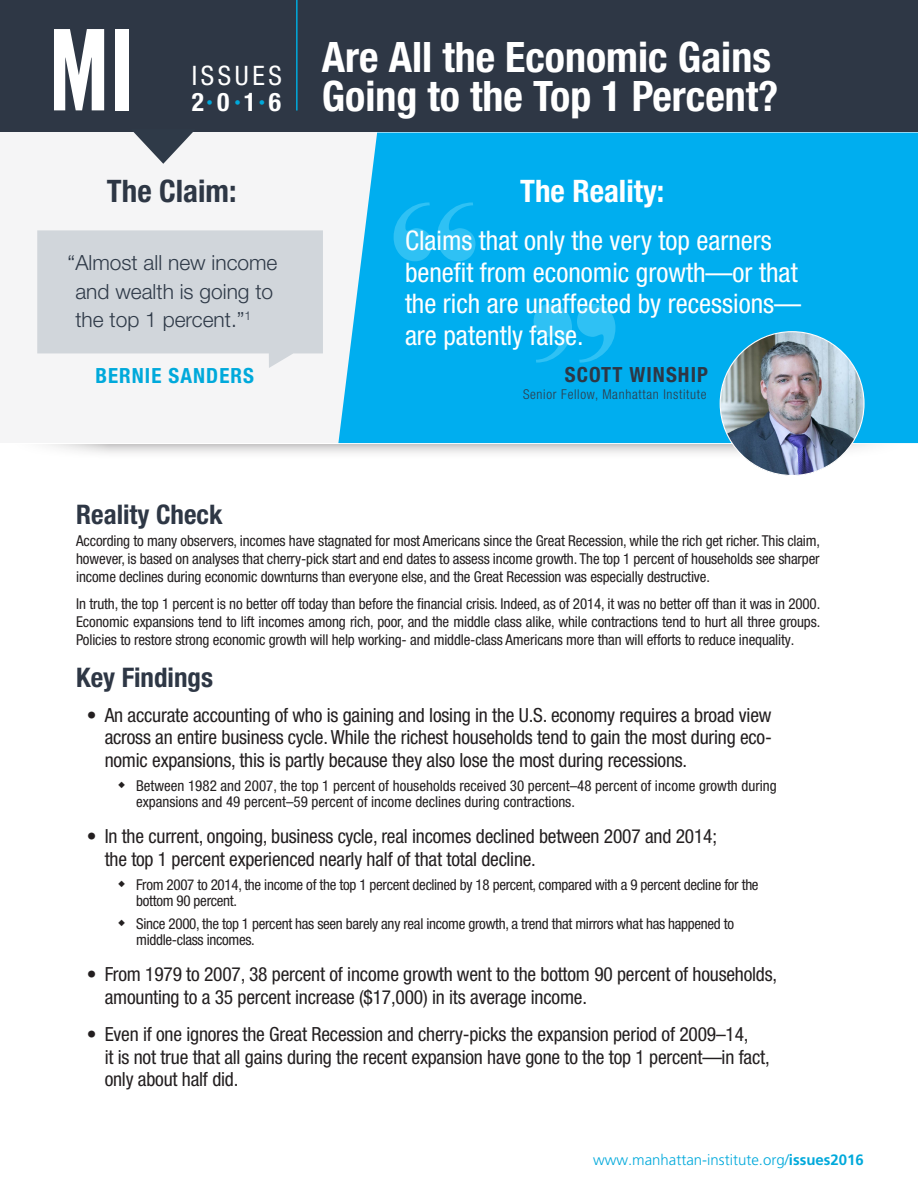
<style>
.page{position:relative;width:918px;height:1188px;background:#fff}
.page>*{position:absolute;margin:0;border:0;box-sizing:border-box;transform-origin:0 0}
.t1{font:700 120px "Giorgio Sans";color:#fff}
.t2{font:700 condensed 42px/39px "Helvetica Neue LT Pro";color:#fff}
.t3{font:700 condensed 31.05px "Helvetica Neue LT Pro";color:#fff}
.t4{font:700 condensed 31.05px "Helvetica Neue LT Pro";color:#2e3745}
.t5{font:condensed 27px/31.5px "Helvetica Neue LT Pro";color:#fff}
.t6{font:700 condensed 27px "Helvetica Neue LT Pro";color:#2e3745}
.t7{font:condensed 26.85px "Helvetica Neue LT Pro";letter-spacing:.135em;color:#fff}
.t8{font:700 condensed 25.5px "Helvetica Neue LT Pro";color:#fff}
.Top_Quote{font:300 21px/28.5px "Helvetica Neue LT Pro";color:#2f3a48}
.t9{font:700 condensed 21px "Helvetica Neue LT Pro";letter-spacing:.05em;color:#00a9db}
.t10{font:700 condensed 21px "Helvetica Neue LT Pro";letter-spacing:.05em;color:#2e3745}
.t11{font:condensed 19.5px/22.5px "Helvetica Neue LT Pro";letter-spacing:-.01em;color:#231f20}
.Main_Body{font:condensed 15px/18px "Helvetica Neue LT Pro";letter-spacing:-.01em;color:#231f20}
.t12{font:300 15px "Frutiger LT Pro";color:#00a9db}
.t13{font:300 condensed 13.5px "Helvetica Neue LT Pro";letter-spacing:.05em;color:#2f3a48}
.s1{font-weight:700}
</style>
<div class="page">
<div style="left:0;top:129px;width:918px;height:314px;background:#f5f5f6"></div>
<div style="left:1px;top:0;width:917px;height:131px;background:#2e3745"></div>
<svg style="left:131px;top:131px;width:65px;height:33px"></svg>
<hr style="left:296px;top:0;width:2px;height:111px;background:#00a9db">
<svg style="left:37px;top:230px;width:286px;height:138px;background:#d4d9dd"></svg>
<div style="left:338px;top:133px;width:580px;height:310px;background:#00aeef"></div>
<svg style="left:394px;top:202px;width:82px;height:59px;background:#18b7f1"></svg>
<svg style="left:534px;top:304px;width:81px;height:59px;background:#18b7f1"></svg>
<svg style="left:48px;top:444px;width:823px;height:18px"></svg>
<img style="left:720px;top:332px;width:144px;height:143px;border-radius:72px">
<p class="t1" style="left:51px;top:9px;width:82px">MI</p>
<p class="t7" style="left:192px;top:60px;width:92px">ISSUES</p>
<p class="t8" style="left:192px;top:86px;width:91px">2<sup>•</sup>0 <sup>•</sup>1<sup>•</sup>6</p>
<p class="t4" style="left:107px;top:173px;width:131px">The Claim:</p>
<p class="Top_Quote" style="left:75px;top:248px;width:204px;text-indent:-8px">“Almost all new income and wealth is going to the top 1 percent.”<sup>1</sup></p>
<h3 class="t9" style="left:95px;top:363px;width:160px">BERNIE SANDERS</h3>
<p class="t2" style="left:322px;top:37px;width:458px">Are All the Economic Gains<br>Going to the Top 1 Percent?</p>
<p class="t3" style="left:520px;top:173px;width:146px">The Reality:</p>
<p class="t5" style="left:405px;top:225px;width:398px">Claims that only the very top earners benefit from economic growth—or that the rich are unaffected by recessions— are patently false.</p>
<h3 class="t10" style="left:565px;top:362px;width:145px">SCOTT WINSHIP</h3>
<h3 class="t13" style="left:523px;top:386px;width:185px">Senior Fellow, Manhattan Institute</h3>
<h2 class="t6" style="left:76px;top:498px;width:148px">Reality Check</h2>
<p class="Main_Body" style="left:76px;top:532px;width:745px;text-align:justify">According to many observers, incomes have stagnated for most Americans since the Great Recession, while the rich get richer. This claim, however, is based on analyses that cherry-pick start and end dates to assess income growth. The top 1 percent of households see sharper income declines during economic downturns than everyone else, and the Great Recession was especially destructive.</p>
<p class="Main_Body" style="left:76px;top:595px;width:746px;text-align:justify">In truth, the top 1 percent is no better off today than before the financial crisis. Indeed, as of 2014, it was no better off than it was in 2000.<br>Economic expansions tend to lift incomes among rich, poor, and the middle class alike, while contractions tend to hurt all three groups.<br>Policies to restore strong economic growth will help working- and middle-class Americans more than will efforts to reduce inequality.</p>
<h2 class="t6" style="left:76px;top:662px;width:138px">Key Findings</h2>
<p class="t11" style="left:105px;top:704px;width:669px;text-align:justify;text-indent:-18px">• An accurate accounting of who is gaining and losing in the U.S. economy requires a broad view across an entire business cycle. While the richest households tend to gain the most during eco&shy;nomic expansions, this is partly because they also lose the most during recessions.</p>
<p class="Main_Body" style="left:136px;top:777px;width:642px;line-height:16.5px;text-indent:-18px">◆ Between 1982 and 2007, the top 1 percent of households received 30 percent–48 percent of income growth during expansions and 49 percent–59 percent of income declines during contractions.</p>
<p class="t11" style="left:105px;top:825px;width:614px;text-indent:-18px">• In the current, ongoing, business cycle, real incomes declined between 2007 and 2014; the top 1 percent experienced nearly half of that total decline.</p>
<p class="Main_Body" style="left:136px;top:876px;width:624px;line-height:16.5px;text-indent:-18px">◆ From 2007 to 2014, the income of the top 1 percent declined by 18 percent, compared with a 9 percent decline for the bottom 90 percent.</p>
<p class="Main_Body" style="left:136px;top:915px;width:599px;line-height:16.5px;text-indent:-18px">◆ Since 2000, the top 1 percent has seen barely any real income growth, a trend that mirrors what has happened to middle-class incomes.</p>
<p class="t11" style="left:105px;top:963px;width:674px;text-indent:-18px">• From 1979 to 2007, 38 percent of income growth went to the bottom 90 percent of households, amounting to a 35 percent increase ($17,000) in its average income.</p>
<p class="t11" style="left:105px;top:1023px;width:667px;text-indent:-18px">• Even if one ignores the Great Recession and cherry-picks the expansion period of 2009–14,<br>it is not true that all gains during the recent expansion have gone to the top 1 percent—in fact, only about half did.</p>
<p class="t12" style="left:593px;top:1151px;width:272px">www.manhattan-institute.org/<span class="s1">issues2016</span></p>
</div>
